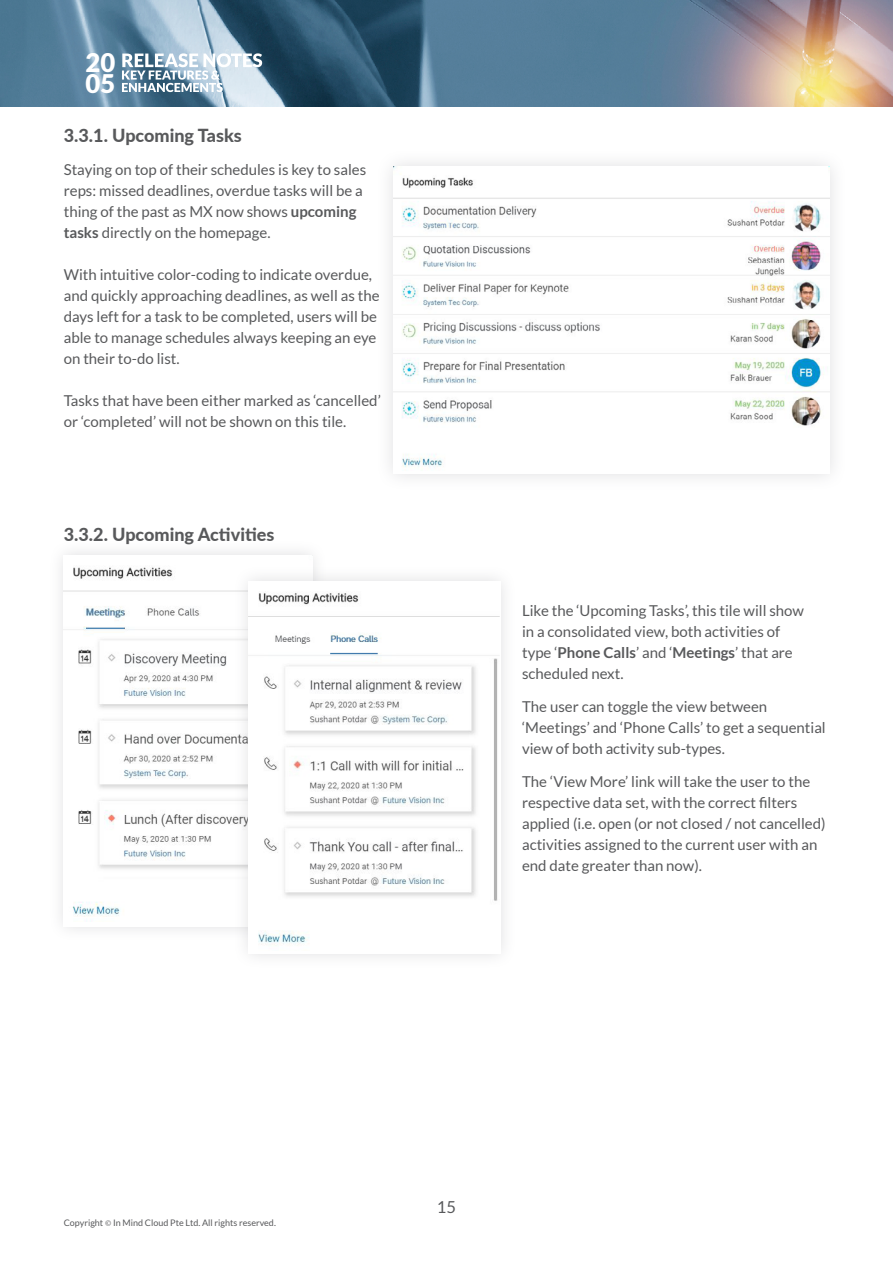
<style>
.page{position:relative;width:893px;height:1263px;background:#fff}
.page>*{position:absolute;margin:0;border:0;box-sizing:border-box;transform-origin:0 0}
.t1{font:900 25.65px/20.5px "Lato";color:#fff}
.t2{font:800 18px "Lato";color:#58595b}
.t3{font:16.5px "Lato";color:#58595b}
.t4{font:15px/21px "Lato";color:#58595b}
.t5{font:9px "Lato";color:#58595b}
.s1{font-weight:700}
.s2{font-family:"Minion Pro"}
</style>
<div class="page">
<img style="left:0;top:0;width:893px;height:106px">
<svg style="left:122px;top:53px;width:140px;height:39px"></svg>
<img style="left:64px;top:567px;width:169px;height:348px">
<img style="left:249px;top:593px;width:251px;height:350px">
<div style="left:376px;top:149px;width:471px;height:342px;background:#fbfbfb"></div>
<img style="left:394px;top:167px;width:435px;height:300px">
<h1 class="t1" style="left:86px;top:52px;width:31px">20<br>05</h1>
<p class="t2" style="left:64px;top:122px;width:179px">3.3.1. Upcoming Tasks</p>
<p class="t4" style="left:64px;top:159px;width:304px">Staying on top of their schedules is key to sales reps: missed deadlines, overdue tasks will be a thing of the past as MX now shows <span class="s1">upcoming tasks</span> directly on the homepage.</p>
<p class="t4" style="left:64px;top:264px;width:317px">With intuitive color-coding to indicate overdue, and quickly approaching deadlines, as well as the days left for a task to be completed, users will be able to manage schedules always keeping an eye on their to-do list.</p>
<p class="t4" style="left:64px;top:390px;width:319px">Tasks that have been either marked as ‘cancelled’ or ‘completed’ will not be shown on this tile.</p>
<p class="t2" style="left:64px;top:521px;width:212px">3.3.2. Upcoming Activities</p>
<p class="t4" style="left:522px;top:600px;width:284px">Like the ‘Upcoming Tasks’, this tile will show in a consolidated view, both activities of type ‘<span class="s1">Phone Calls</span>’ and ‘<span class="s1">Meetings</span>’ that are scheduled next.</p>
<p class="t4" style="left:522px;top:696px;width:305px">The user can toggle the view between ‘Meetings’ and ‘Phone Calls’ to get a sequential view of both activity sub-types.</p>
<p class="t4" style="left:522px;top:771px;width:305px">The ‘View More’ link will take the user to the respective data set, with the correct filters applied (i.e. open (or not closed / not cancelled) activities assigned to the current user with an end date greater than now).</p>
<p class="t5" style="left:64px;top:1218px;width:214px">Copyright <span class="s2">©</span> In Mind Cloud Pte Ltd. All rights reserved.</p>
<p class="t3" style="left:437px;top:1198px;width:21px">15</p>
</div>
